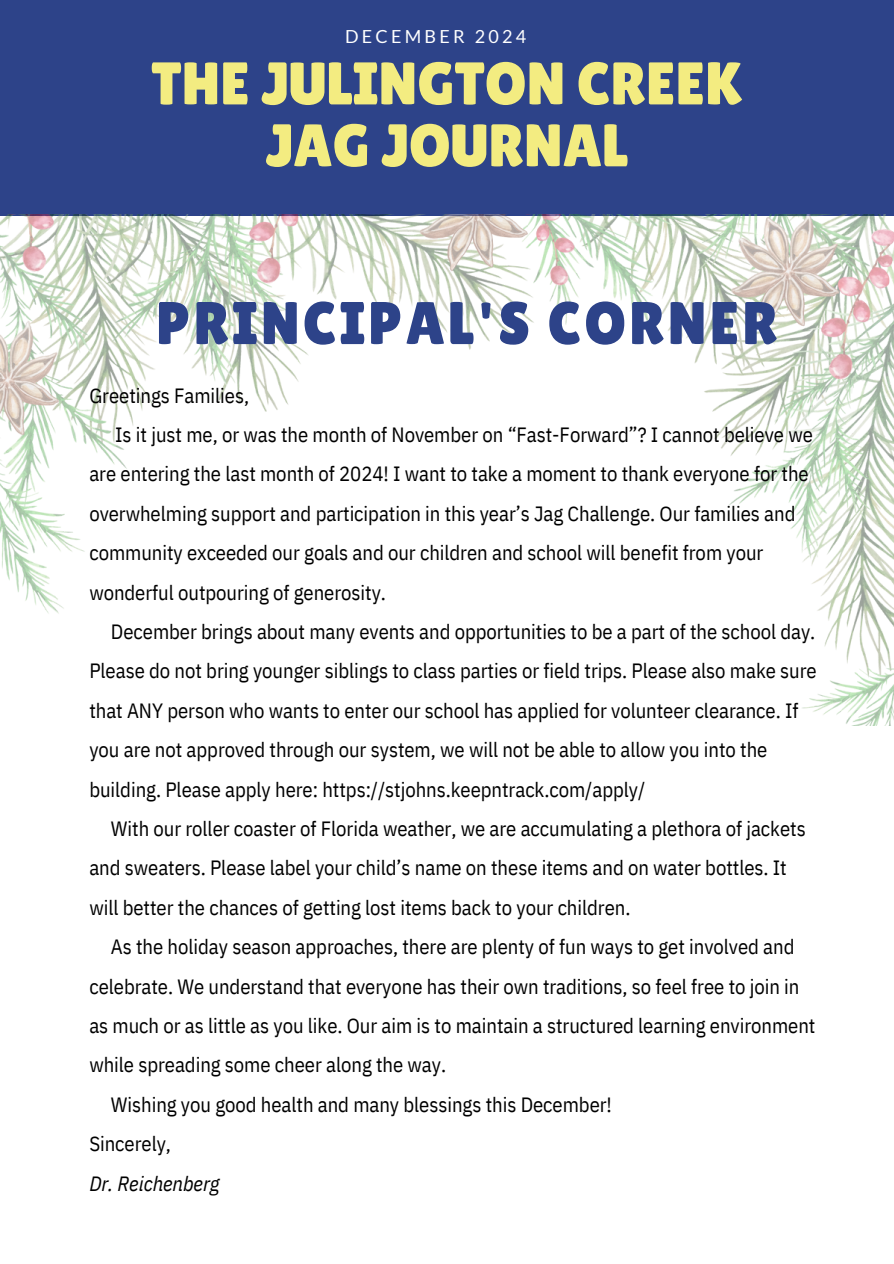
<style>
.page{position:relative;width:894px;height:1264px;background:#fff}
.page>*{position:absolute;margin:0;border:0;box-sizing:border-box;transform-origin:0 0}
.t1{font:60.15px "Lilita One";letter-spacing:.05em;color:#2d4389}
.t2{font:60px/61.8px "Lilita One";color:#f3ec81;text-align:center}
.t3{font:20.55px "IBM Plex Sans Cond";letter-spacing:-.005em;color:#000}
.t4{font:italic 20.55px "IBM Plex Sans Cond";letter-spacing:-.005em;color:#000}
.t5{font:18px "Lato";letter-spacing:.18em;color:#fff}
</style>
<div class="page">
<div style="left:0;top:0;width:893px;height:215px;background:#2d4389"></div>
<img style="left:0;top:215px;width:893px;height:511px">
<p class="t5" style="left:345px;top:25px;width:183px">DECEMBER 2024</p>
<h1 class="t2" style="left:151px;top:52px;width:592px">THE JULINGTON CREEK<br>JAG JOURNAL</h1>
<p class="t1" style="left:156px;top:288px;width:622px">PRINCIPAL'S CORNER</p>
<p class="t3" style="left:89px;top:381px;width:161px">Greetings Families,</p>
<p class="t3" style="left:115px;top:421px;width:699px">Is it just me, or was the month of November on “Fast-Forward”? I cannot believe we</p>
<p class="t3" style="left:89px;top:460px;width:720px">are entering the last month of 2024! I want to take a moment to thank everyone for the</p>
<p class="t3" style="left:89px;top:499px;width:707px">overwhelming support and participation in this year’s Jag Challenge. Our families and</p>
<p class="t3" style="left:89px;top:539px;width:675px">community exceeded our goals and our children and school will benefit from your</p>
<p class="t3" style="left:89px;top:578px;width:298px">wonderful outpouring of generosity.</p>
<p class="t3" style="left:111px;top:618px;width:705px">December brings about many events and opportunities to be a part of the school day.</p>
<p class="t3" style="left:89px;top:657px;width:728px">Please do not bring younger siblings to class parties or field trips. Please also make sure</p>
<p class="t3" style="left:89px;top:696px;width:710px">that ANY person who wants to enter our school has applied for volunteer clearance. If</p>
<p class="t3" style="left:89px;top:736px;width:679px">you are not approved through our system, we will not be able to allow you into the</p>
<p class="t3" style="left:89px;top:775px;width:557px">building. Please apply here: https://stjohns.keepntrack.com/apply/</p>
<p class="t3" style="left:111px;top:814px;width:696px">With our roller coaster of Florida weather, we are accumulating a plethora of jackets</p>
<p class="t3" style="left:89px;top:854px;width:698px">and sweaters. Please label your child’s name on these items and on water bottles. It</p>
<p class="t3" style="left:89px;top:893px;width:542px">will better the chances of getting lost items back to your children.</p>
<p class="t3" style="left:111px;top:933px;width:684px">As the holiday season approaches, there are plenty of fun ways to get involved and</p>
<p class="t3" style="left:89px;top:972px;width:711px">celebrate. We understand that everyone has their own traditions, so feel free to join in</p>
<p class="t3" style="left:89px;top:1011px;width:727px">as much or as little as you like. Our aim is to maintain a structured learning environment</p>
<p class="t3" style="left:89px;top:1051px;width:358px">while spreading some cheer along the way.</p>
<p class="t3" style="left:111px;top:1090px;width:502px">Wishing you good health and many blessings this December!</p>
<p class="t3" style="left:89px;top:1129px;width:83px">Sincerely,</p>
<p class="t4" style="left:89px;top:1169px;width:132px">Dr. Reichenberg</p>
</div>
